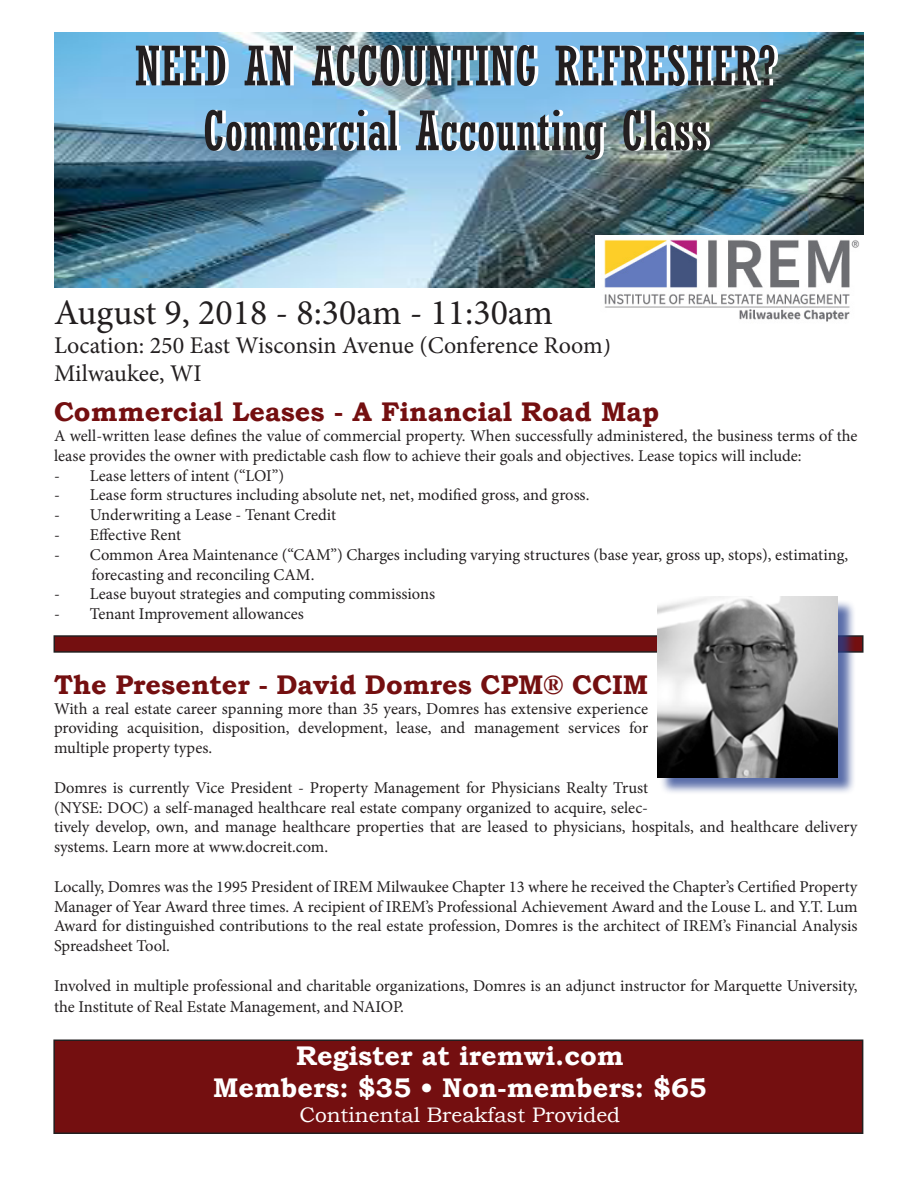
<style>
.page{position:relative;width:918px;height:1188px;background:#fff}
.page>*{position:absolute;margin:0;border:0;box-sizing:border-box;transform-origin:0 0}
.t1{font:condensed 54px "Rockwell";color:#231f20}
.t2{font:36px "Minion Pro";color:#231f20}
.t3{font:700 27px "Bookman Old Style";color:#740f10}
.t4{font:700 27px "Bookman Old Style";color:#fff}
.t5{font:24px "Minion Pro";color:#231f20}
.t6{font:21px "Bookman Old Style";color:#fff}
.t7{font:16.5px/19.8px "Minion Pro";letter-spacing:-.005em;color:#231f20}
</style>
<div class="page">
<div style="left:54px;top:1040px;width:809px;height:93px;background:#740f10"></div>
<div style="left:53px;top:1040px;width:810px;height:94px;border:2px solid #231f20"></div>
<div style="left:54px;top:636px;width:809px;height:16px;background:#740f10"></div>
<div style="left:54px;top:635px;width:810px;height:18px;border:2px solid #231f20"></div>
<img style="left:54px;top:32px;width:810px;height:255px">
<div style="left:660px;top:599px;width:196px;height:196px;background:#253f8e;opacity:.75"></div>
<img style="left:657px;top:597px;width:180px;height:180px">
<img style="left:595px;top:235px;width:269px;height:87px">
<p class="t1" style="left:134px;top:35px;width:643px">NEED AN ACCOUNTING REFRESHER?</p>
<p class="t1" style="left:203px;top:100px;width:507px">Commercial Accounting Class</p>
<p class="t2" style="left:54px;top:288px;width:500px">August 9, 2018 - 8:30am - 11:30am</p>
<p class="t5" style="left:54px;top:329px;width:559px">Location: 250 East Wisconsin Avenue (Conference Room)</p>
<p class="t5" style="left:54px;top:358px;width:149px">Milwaukee, WI</p>
<p class="t3" style="left:54px;top:392px;width:607px">Commercial Leases - A Financial Road Map</p>
<p class="t7" style="left:54px;top:426px;width:805px">A well-written lease defines the value of commercial property. When successfully administered, the business terms of the lease provides the owner with predictable cash flow to achieve their goals and objectives. Lease topics will include:</p>
<p class="t7" style="left:54px;top:465px;width:232px">- Lease letters of intent (“LOI”)</p>
<p class="t7" style="left:54px;top:485px;width:537px">- Lease form structures including absolute net, net, modified gross, and gross.</p>
<p class="t7" style="left:54px;top:505px;width:284px">- Underwriting a Lease - Tenant Credit</p>
<p class="t7" style="left:54px;top:525px;width:129px">- Effective Rent</p>
<p class="t7" style="left:54px;top:545px;width:796px">- Common Area Maintenance (“CAM”) Charges including varying structures (base year, gross up, stops), estimating,</p>
<p class="t7" style="left:91px;top:564px;width:224px">forecasting and reconciling CAM.</p>
<p class="t7" style="left:54px;top:584px;width:383px">- Lease buyout strategies and computing commissions</p>
<p class="t7" style="left:54px;top:604px;width:251px">- Tenant Improvement allowances</p>
<p class="t3" style="left:54px;top:665px;width:596px">The Presenter - David Domres CPM® CCIM</p>
<p class="t7" style="left:54px;top:699px;width:596px;text-align:justify">With a real estate career spanning more than 35 years, Domres has extensive experience providing acquisition, disposition, development, lease, and management services for multiple property types.</p>
<p class="t7" style="left:54px;top:778px;width:805px">Domres is currently Vice President - Property Management for Physicians Realty Trust<br>(NYSE: DOC) a self-managed healthcare real estate company organized to acquire, selec-<br>tively develop, own, and manage healthcare properties that are leased to physicians, hospitals, and healthcare delivery systems. Learn more at www.docreit.com.</p>
<p class="t7" style="left:54px;top:877px;width:805px;text-align:justify">Locally, Domres was the 1995 President of IREM Milwaukee Chapter 13 where he received the Chapter’s Certified Property Manager of Year Award three times. A recipient of IREM’s Professional Achievement Award and the Louse L. and Y.T. Lum Award for distinguished contributions to the real estate profession, Domres is the architect of IREM’s Financial Analysis Spreadsheet Tool.</p>
<p class="t7" style="left:54px;top:975px;width:805px;line-height:21.6px">Involved in multiple professional and charitable organizations, Domres is an adjunct instructor for Marquette University, the Institute of Real Estate Management, and NAIOP.</p>
<p class="t4" style="left:296px;top:1036px;width:329px">Register at iremwi.com</p>
<p class="t4" style="left:213px;top:1068px;width:495px">Members: $35 • Non-members: $65</p>
<p class="t6" style="left:299px;top:1101px;width:322px">Continental Breakfast Provided</p>
</div>
